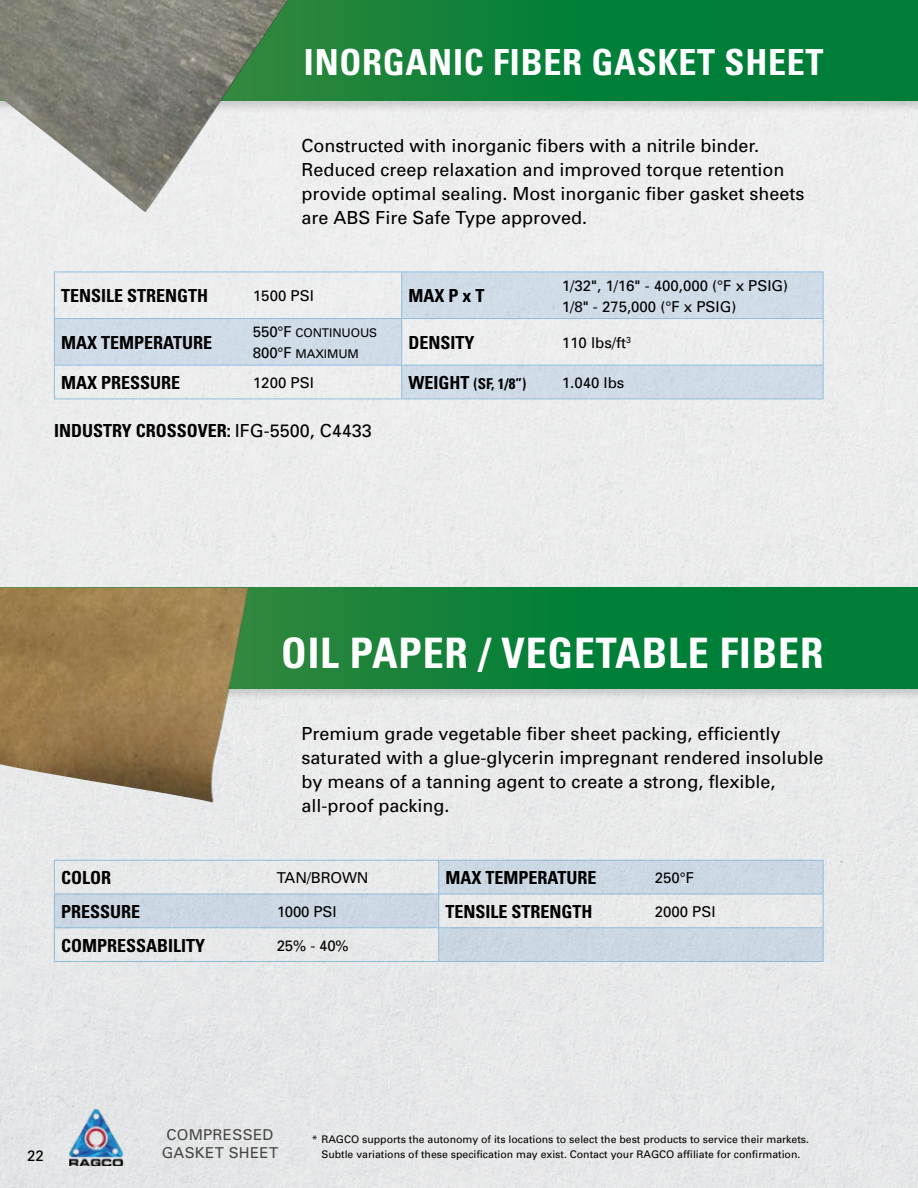
<style>
.page{position:relative;width:918px;height:1188px;background:#fff}
.page>*{position:absolute;margin:0;border:0;box-sizing:border-box;transform-origin:0 0}
.t1{font:700 condensed 42px "Univers";letter-spacing:.02em;color:#fff}
.t2{font:700 condensed 36px "Univers";letter-spacing:.02em;color:#fff}
.t3{font:18px/24px "Univers";color:#000}
.t4{font:700 condensed 18px "Univers";color:#000}
.t5{font:15px/21px "Univers";color:#000}
.t6{font:15px/18px "Univers";letter-spacing:.02em;color:#000;text-align:center}
.t7{font:700 condensed 15px "Univers";color:#000}
.t8{font:12px/21px "Univers";letter-spacing:-.01em;color:#000}
.t9{font:10.5px/15px "Univers";color:#000;text-align:center}
.s1{font-size:15px}
.s2{font-size:18px}
.s3{font-weight:400;font-stretch:normal}
</style>
<div class="page">
<div style="left:0;top:113px;width:918px;height:1075px;background:#eaeaeb"></div>
<img style="left:69px;top:1109px;width:54px;height:57px">
<div style="left:0;top:585px;width:918px;height:116px;background:#000;opacity:.15"></div>
<svg style="left:249px;top:588px;width:669px;height:100px;background:#0b8039"></svg>
<div style="left:0;top:0;width:918px;height:113px;background:#000;opacity:.15"></div>
<svg style="left:289px;top:0;width:629px;height:101px;background:#098038"></svg>
<svg style="left:55px;top:273px;width:768px;height:126px;background:#dce3ea"></svg>
<hr style="left:402px;top:272px;width:153px;height:1px;background:#9fceee">
<hr style="left:555px;top:272px;width:268px;height:1px;background:#9fceee">
<hr style="left:823px;top:272px;width:1px;height:46px;background:#9fceee">
<hr style="left:402px;top:318px;width:153px;height:1px;background:#9fceee">
<hr style="left:555px;top:318px;width:268px;height:1px;background:#9fceee">
<hr style="left:823px;top:319px;width:1px;height:46px;background:#9fceee">
<hr style="left:402px;top:365px;width:153px;height:1px;background:#9fceee">
<hr style="left:555px;top:365px;width:268px;height:1px;background:#9fceee">
<hr style="left:823px;top:366px;width:1px;height:33px;background:#9fceee">
<hr style="left:402px;top:399px;width:153px;height:1px;background:#9fceee">
<hr style="left:555px;top:399px;width:268px;height:1px;background:#9fceee">
<hr style="left:54px;top:272px;width:192px;height:1px;background:#9fceee">
<hr style="left:54px;top:272px;width:1px;height:46px;background:#9fceee">
<hr style="left:246px;top:272px;width:156px;height:1px;background:#9fceee">
<hr style="left:401px;top:272px;width:1px;height:46px;background:#9fceee">
<hr style="left:54px;top:318px;width:192px;height:1px;background:#9fceee">
<hr style="left:54px;top:319px;width:1px;height:46px;background:#9fceee">
<hr style="left:246px;top:318px;width:156px;height:1px;background:#9fceee">
<hr style="left:401px;top:319px;width:1px;height:46px;background:#9fceee">
<hr style="left:54px;top:365px;width:192px;height:1px;background:#9fceee">
<hr style="left:54px;top:366px;width:1px;height:33px;background:#9fceee">
<hr style="left:246px;top:365px;width:156px;height:1px;background:#9fceee">
<hr style="left:401px;top:366px;width:1px;height:33px;background:#9fceee">
<hr style="left:54px;top:399px;width:192px;height:1px;background:#9fceee">
<hr style="left:246px;top:399px;width:156px;height:1px;background:#9fceee">
<img style="left:0;top:0;width:289px;height:213px">
<svg style="left:55px;top:861px;width:768px;height:100px;background:#d8dfe6"></svg>
<hr style="left:439px;top:860px;width:209px;height:1px;background:#9fceee">
<hr style="left:648px;top:860px;width:176px;height:1px;background:#9fceee">
<hr style="left:823px;top:861px;width:1px;height:33px;background:#9fceee">
<hr style="left:439px;top:894px;width:209px;height:1px;background:#9fceee">
<hr style="left:648px;top:894px;width:176px;height:1px;background:#9fceee">
<hr style="left:823px;top:894px;width:1px;height:33px;background:#9fceee">
<hr style="left:54px;top:927px;width:216px;height:1px;background:#9fceee">
<hr style="left:270px;top:927px;width:169px;height:1px;background:#9fceee">
<hr style="left:439px;top:927px;width:209px;height:1px;background:#9fceee">
<hr style="left:648px;top:927px;width:176px;height:1px;background:#9fceee">
<hr style="left:54px;top:961px;width:216px;height:1px;background:#9fceee">
<hr style="left:270px;top:961px;width:169px;height:1px;background:#9fceee">
<hr style="left:54px;top:860px;width:216px;height:1px;background:#9fceee">
<hr style="left:54px;top:861px;width:1px;height:33px;background:#9fceee">
<hr style="left:270px;top:860px;width:169px;height:1px;background:#9fceee">
<hr style="left:438px;top:861px;width:1px;height:33px;background:#9fceee">
<hr style="left:54px;top:894px;width:216px;height:1px;background:#9fceee">
<hr style="left:54px;top:894px;width:1px;height:33px;background:#9fceee">
<hr style="left:270px;top:894px;width:169px;height:1px;background:#9fceee">
<hr style="left:438px;top:894px;width:1px;height:33px;background:#9fceee">
<hr style="left:54px;top:928px;width:1px;height:33px;background:#9fceee">
<hr style="left:438px;top:928px;width:1px;height:33px;background:#9fceee">
<hr style="left:823px;top:928px;width:1px;height:33px;background:#9fceee">
<hr style="left:439px;top:961px;width:209px;height:1px;background:#9fceee">
<hr style="left:648px;top:961px;width:176px;height:1px;background:#9fceee">
<img style="left:0;top:588px;width:249px;height:215px">
<h2 class="t2" style="left:304px;top:41px;width:521px">INORGANIC FIBER GASKET SHEET</h2>
<p class="t3" style="left:302px;top:133px;width:505px">Constructed with inorganic fibers with a nitrile binder.<br>Reduced creep relaxation and improved torque retention provide optimal sealing. Most inorganic fiber gasket sheets are ABS Fire Safe Type approved.</p>
<p class="t4" style="left:61px;top:285px;width:149px">TENSILE STRENGTH</p>
<p class="t5" style="left:253px;top:285px;width:62px">1500 PSI</p>
<p class="t4" style="left:409px;top:285px;width:77px">MAX P x T</p>
<p class="t5" style="left:562px;top:275px;width:228px">1/32", 1/16" - 400,000 (°F x PSIG)<br>1/8" - 275,000 (°F x PSIG)</p>
<p class="t4" style="left:61px;top:331px;width:152px">MAX TEMPERATURE</p>
<p class="t8" style="left:253px;top:322px;width:126px"><span class="s1">550°F</span> CONTINUOUS<br><span class="s1">800°F</span> MAXIMUM</p>
<p class="t4" style="left:409px;top:331px;width:68px">DENSITY</p>
<p class="t5" style="left:562px;top:332px;width:71px">110 lbs/ft<sup>3</sup></p>
<p class="t4" style="left:61px;top:372px;width:121px">MAX PRESSURE</p>
<p class="t5" style="left:253px;top:372px;width:62px">1200 PSI</p>
<p class="t7" style="left:409px;top:374px;width:119px"><span class="s2">WEIGHT</span> (SF, 1/8”)</p>
<p class="t5" style="left:562px;top:372px;width:64px">1.040 lbs</p>
<p class="t4" style="left:54px;top:420px;width:319px">INDUSTRY CROSSOVER: <span class="s3">IFG-5500, C4433</span></p>
<h1 class="t1" style="left:281px;top:627px;width:544px">OIL PAPER / VEGETABLE FIBER</h1>
<p class="t3" style="left:302px;top:721px;width:523px">Premium grade vegetable fiber sheet packing, efficiently saturated with a glue-glycerin impregnant rendered insoluble by means of a tanning agent to create a strong, flexible, all-proof packing.</p>
<p class="t4" style="left:61px;top:867px;width:52px">COLOR</p>
<p class="t5" style="left:277px;top:867px;width:93px">TAN/BROWN</p>
<p class="t4" style="left:446px;top:867px;width:152px">MAX TEMPERATURE</p>
<p class="t5" style="left:655px;top:867px;width:41px">250°F</p>
<p class="t4" style="left:61px;top:900px;width:81px">PRESSURE</p>
<p class="t5" style="left:277px;top:901px;width:61px">1000 PSI</p>
<p class="t4" style="left:446px;top:900px;width:149px">TENSILE STRENGTH</p>
<p class="t5" style="left:655px;top:901px;width:62px">2000 PSI</p>
<p class="t4" style="left:61px;top:934px;width:146px">COMPRESSABILITY</p>
<p class="t5" style="left:277px;top:935px;width:74px">25% - 40%</p>
<p class="t5" style="left:27px;top:1145px;width:18px">22</p>
<p class="t6" style="left:162px;top:1126px;width:118px">COMPRESSED<br>GASKET SHEET</p>
<p class="t9" style="left:312px;top:1131px;width:499px">* RAGCO supports the autonomy of its locations to select the best products to service their markets.<br>Subtle variations of these specification may exist. Contact your RAGCO affiliate for confirmation.</p>
</div>
